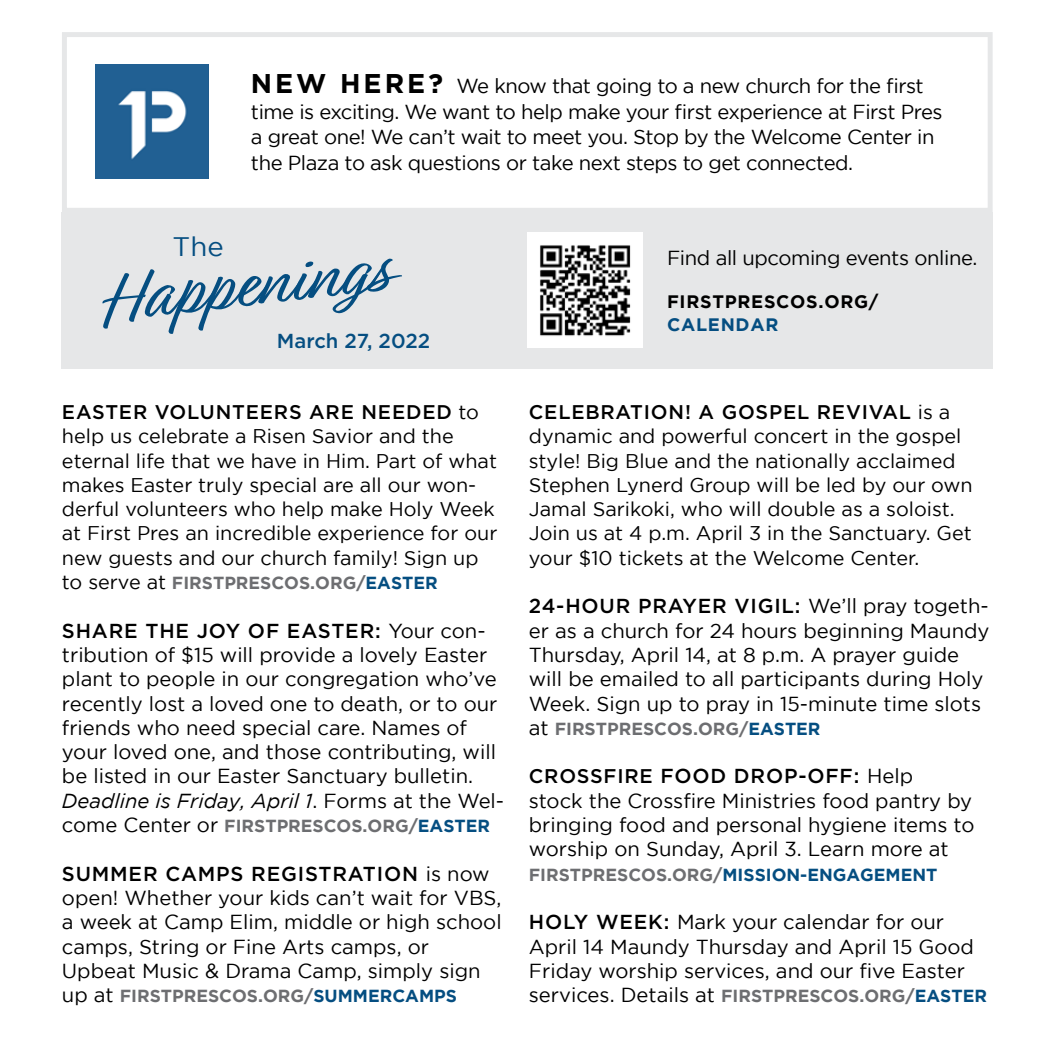
<style>
.page{position:relative;width:1053px;height:1053px;background:#fff}
.page>*{position:absolute;margin:0;border:0;box-sizing:border-box;transform-origin:0 0}
.t1{font:26.78px "Gotham";color:#054e81}
.t2{font:20.25px/24.3px "Gotham";color:#000}
.t3{font:20.25px/25.9px "Gotham";letter-spacing:-.025em;color:#000}
.t4{font:20.25px "Gotham";letter-spacing:-.02em;color:#000}
.t5{font:500 20.25px "Gotham";color:#054e81}
.t6{font:19.8px/24.3px "Gotham";color:#000}
.t7{font:700 18px "Gotham";letter-spacing:.04em;color:#000}
.t8{font:700 18px "Gotham";letter-spacing:.04em;color:#054e81}
.t9{font:700 17.55px "Gotham";color:#6d6e71}
.t10{font:700 17.55px "Gotham";color:#054e81}
.s1{font-weight:700;font-size:27px}
.s2{font-weight:500}
.s3{font-weight:400;font-size:19.8px;color:#000}
.s4{color:#054e81}
.s5{font-style:italic}
.s6{font-weight:400;font-size:20.25px;color:#000}
.s7{font-weight:500;font-size:19.8px}
.s8{color:#6d6e71}
.s9{font-weight:700;font-size:17.55px;color:#6d6e71}
.s10{font-weight:700;font-size:17.55px;color:#054e81}
</style>
<div class="page">
<div style="left:61px;top:213px;width:932px;height:156px;background:#e6e7e8"></div>
<img style="left:528px;top:233px;width:114px;height:114px">
<svg style="left:102px;top:258px;width:300px;height:76px"></svg>
<div style="left:62px;top:32px;width:931px;height:181px;background:#fff;border:5px solid #e6e7e8"></div>
<img style="left:95px;top:64px;width:114px;height:114px">
<h1 class="t1" style="left:173px;top:232px;width:53px">The</h1>
<p class="t3" style="left:251px;top:72px;width:693px"><span class="s1">NEW HERE?</span> We know that going to a new church for the first time is exciting. We want to help make your first experience at First Pres a great one! We can’t wait to meet you. Stop by the Welcome Center in the Plaza to ask questions or take next steps to get connected.</p>
<p class="t5" style="left:277px;top:328px;width:155px">March 27, 2022</p>
<p class="t4" style="left:667px;top:247px;width:312px">Find all upcoming events online.</p>
<p class="t7" style="left:667px;top:291px;width:213px">FIRSTPRESCOS.ORG/</p>
<p class="t8" style="left:667px;top:314px;width:113px">CALENDAR</p>
<p class="t6" style="left:62px;top:399px;width:437px"><span class="s2">EASTER VOLUNTEERS ARE NEEDED</span> to help us celebrate a Risen Savior and the eternal life that we have in Him. Part of what makes Easter truly special are all our won&shy;derful volunteers who help make Holy Week at First Pres an incredible experience for our new guests and our church family! Sign up</p>
<p class="t9" style="left:62px;top:573px;width:377px"><span class="s3">to serve at</span> FIRSTPRESCOS.ORG/<span class="s4">EASTER</span></p>
<p class="t2" style="left:62px;top:618px;width:444px"><span class="s2">SHARE THE JOY OF EASTER:</span> Your con&shy;tribution of $15 will provide a lovely Easter plant to people in our congregation who’ve recently lost a loved one to death, or to our friends who need special care. Names of your loved one, and those contributing, will be listed in our Easter Sanctuary bulletin.<br><span class="s5">Deadline is Friday, April 1</span>. Forms at the Wel-</p>
<p class="t9" style="left:62px;top:816px;width:430px"><span class="s6">come Center or</span> FIRSTPRESCOS.ORG/<span class="s4">EASTER</span></p>
<p class="t2" style="left:62px;top:861px;width:441px"><span class="s2">SUMMER CAMPS REGISTRATION</span> is now open! Whether your kids can’t wait for VBS, a week at Camp Elim, middle or high school camps, String or Fine Arts camps, or Upbeat Music &amp; Drama Camp, simply sign</p>
<p class="t9" style="left:62px;top:986px;width:397px"><span class="s6">up at</span> FIRSTPRESCOS.ORG/<span class="s4">SUMMERCAMPS</span></p>
<p class="t6" style="left:529px;top:399px;width:445px"><span class="s2">CELEBRATION! A GOSPEL REVIVAL</span> is a dynamic and powerful concert in the gospel style! Big Blue and the nationally acclaimed Stephen Lynerd Group will be led by our own Jamal Sarikoki, who will double as a soloist.<br>Join us at 4 p.m. April 3 in the Sanctuary. Get your $10 tickets at the Welcome Center.</p>
<p class="t2" style="left:529px;top:594px;width:462px"><span class="s2">24-HOUR PRAYER VIGIL:</span> We’ll pray togeth&shy;er as a church for 24 hours beginning Maundy Thursday, April 14, at 8 p.m. A prayer guide will be emailed to all participants during Holy Week. Sign up to pray in 15-minute time slots</p>
<p class="t9" style="left:529px;top:718px;width:293px"><span class="s6">at</span> FIRSTPRESCOS.ORG/<span class="s4">EASTER</span></p>
<p class="t2" style="left:529px;top:764px;width:447px"><span class="s7">CROSSFIRE</span> <span class="s2">FOOD DROP-OFF:</span> Help<br>stock the Crossfire Ministries food pantry by bringing food and personal hygiene items to worship on Sunday, April 3. Learn more at</p>
<p class="t10" style="left:529px;top:864px;width:410px"><span class="s8">FIRSTPRESCOS.ORG/</span>MISSION-ENGAGEMENT</p>
<p class="t2" style="left:529px;top:910px;width:460px"><span class="s2">HOLY WEEK:</span> Mark your calendar for our April 14 Maundy Thursday and April 15 Good Friday worship services, and our five Easter services. Details at <span class="s9">FIRSTPRESCOS.ORG/</span><span class="s10">EASTER</span></p>
</div>
